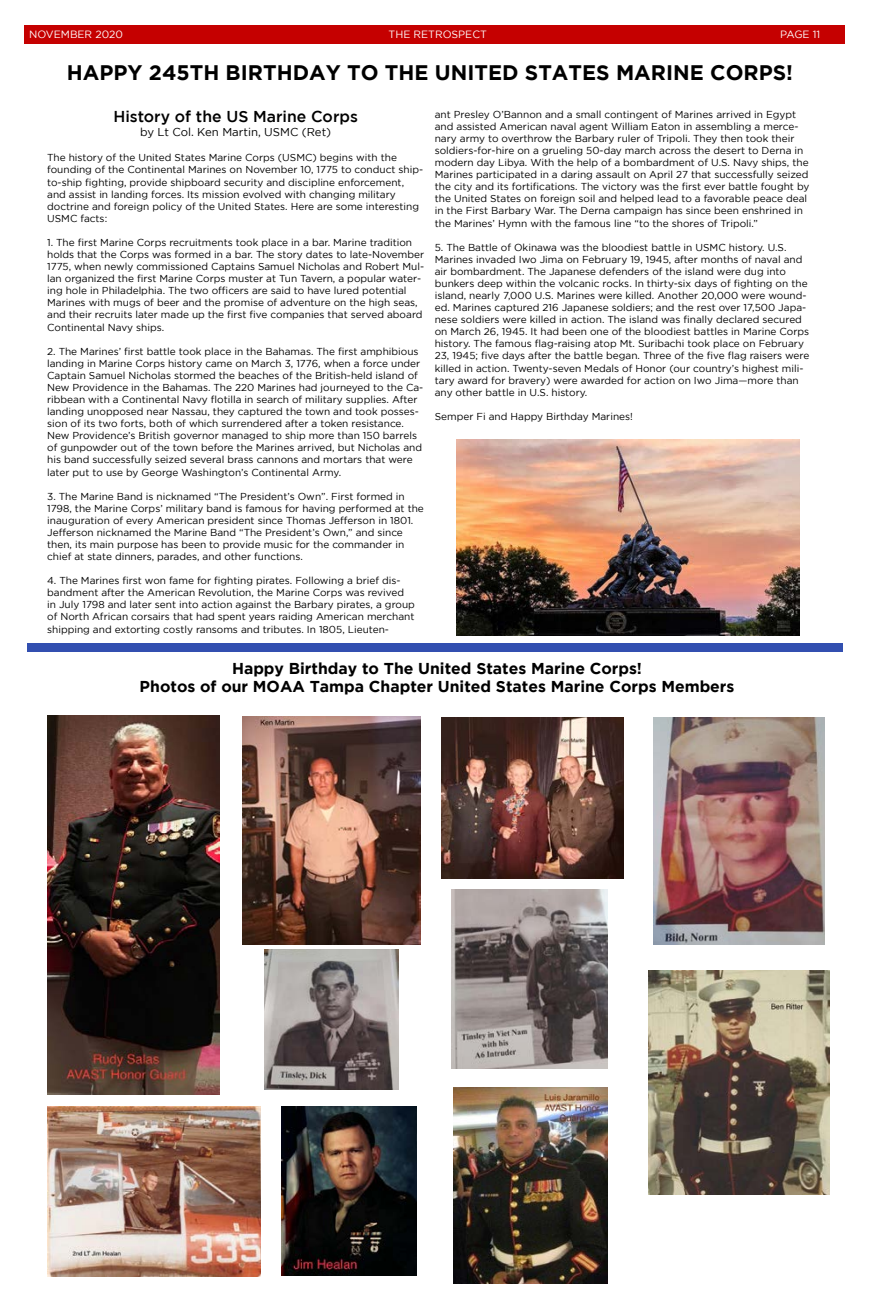
<style>
.page{position:relative;width:869px;height:1303px;background:#fff}
.page>*{position:absolute;margin:0;border:0;box-sizing:border-box;transform-origin:0 0}
.t1{font:700 21px "Gotham";color:#000}
.t2{font:700 15.75px/18.9px "Gotham";color:#000;text-align:center}
.t3{font:500 15.75px "Gotham";color:#000}
.t4{font:11.38px "Gotham";color:#000}
.t5{font:10.5px "Gotham";color:#fff}
.t6{font:10.06px/12.1px "Gotham";color:#000}
</style>
<div class="page">
<div style="left:24px;top:25px;width:820px;height:18px;background:#c50000"></div>
<div style="left:27px;top:642px;width:815px;height:9px;background:#324fb0"></div>
<img style="left:648px;top:970px;width:181px;height:224px">
<img style="left:242px;top:716px;width:178px;height:228px">
<img style="left:653px;top:717px;width:171px;height:227px">
<img style="left:441px;top:717px;width:182px;height:161px">
<img style="left:48px;top:715px;width:172px;height:379px">
<img style="left:451px;top:889px;width:156px;height:179px">
<img style="left:265px;top:949px;width:133px;height:140px">
<img style="left:47px;top:1106px;width:213px;height:170px">
<img style="left:281px;top:1106px;width:135px;height:168px">
<img style="left:453px;top:1087px;width:154px;height:196px">
<img style="left:456px;top:439px;width:343px;height:196px">
<p class="t5" style="left:29px;top:28px;width:95px">NOVEMBER 2020</p>
<p class="t5" style="left:388px;top:28px;width:100px">THE RETROSPECT</p>
<p class="t5" style="left:779px;top:28px;width:42px">PAGE 11</p>
<h1 class="t1" style="left:67px;top:60px;width:727px">HAPPY 245TH BIRTHDAY TO THE UNITED STATES MARINE CORPS!</h1>
<h2 class="t3" style="left:113px;top:107px;width:246px">History of the US Marine Corps</h2>
<p class="t4" style="left:140px;top:125px;width:192px">by Lt Col. Ken Martin, USMC (Ret)</p>
<p class="t6" style="left:47px;top:151px;width:377px">The history of the United States Marine Corps (USMC) begins with the founding of the Continental Marines on November 10, 1775 to conduct ship&shy;to-ship fighting, provide shipboard security and discipline enforcement, and assist in landing forces. Its mission evolved with changing military doctrine and foreign policy of the United States. Here are some interesting USMC facts:</p>
<p class="t6" style="left:47px;top:236px;width:378px">1. The first Marine Corps recruitments took place in a bar. Marine tradition holds that the Corps was formed in a bar. The story dates to late-November 1775, when newly commissioned Captains Samuel Nicholas and Robert Mul&shy;lan organized the first Marine Corps muster at Tun Tavern, a popular water&shy;ing hole in Philadelphia. The two officers are said to have lured potential Marines with mugs of beer and the promise of adventure on the high seas, and their recruits later made up the first five companies that served aboard Continental Navy ships.</p>
<p class="t6" style="left:47px;top:345px;width:377px">2. The Marines’ first battle took place in the Bahamas. The first amphibious landing in Marine Corps history came on March 3, 1776, when a force under Captain Samuel Nicholas stormed the beaches of the British-held island of New Providence in the Bahamas. The 220 Marines had journeyed to the Ca&shy;ribbean with a Continental Navy flotilla in search of military supplies. After landing unopposed near Nassau, they captured the town and took posses&shy;sion of its two forts, both of which surrendered after a token resistance.<br>New Providence’s British governor managed to ship more than 150 barrels of gunpowder out of the town before the Marines arrived, but Nicholas and his band successfully seized several brass cannons and mortars that were later put to use by George Washington’s Continental Army.</p>
<p class="t6" style="left:47px;top:490px;width:378px">3. The Marine Band is nicknamed “The President’s Own”. First formed in 1798, the Marine Corps’ military band is famous for having performed at the inauguration of every American president since Thomas Jefferson in 1801.<br>Jefferson nicknamed the Marine Band “The President’s Own,” and since then, its main purpose has been to provide music for the commander in chief at state dinners, parades, and other functions.</p>
<p class="t6" style="left:47px;top:574px;width:369px">4. The Marines first won fame for fighting pirates. Following a brief dis&shy;bandment after the American Revolution, the Marine Corps was revived in July 1798 and later sent into action against the Barbary pirates, a group of North African corsairs that had spent years raiding American merchant shipping and extorting costly ransoms and tributes. In 1805, Lieuten-</p>
<p class="t6" style="left:434px;top:108px;width:376px">ant Presley O’Bannon and a small contingent of Marines arrived in Egypt and assisted American naval agent William Eaton in assembling a merce&shy;nary army to overthrow the Barbary ruler of Tripoli. They then took their soldiers-for-hire on a grueling 50-day march across the desert to Derna in modern day Libya. With the help of a bombardment of U.S. Navy ships, the Marines participated in a daring assault on April 27 that successfully seized the city and its fortifications. The victory was the first ever battle fought by the United States on foreign soil and helped lead to a favorable peace deal in the First Barbary War. The Derna campaign has since been enshrined in the Marines’ Hymn with the famous line “to the shores of Tripoli.”</p>
<p class="t6" style="left:434px;top:241px;width:376px">5. The Battle of Okinawa was the bloodiest battle in USMC history. U.S.<br>Marines invaded Iwo Jima on February 19, 1945, after months of naval and air bombardment. The Japanese defenders of the island were dug into bunkers deep within the volcanic rocks. In thirty-six days of fighting on the island, nearly 7,000 U.S. Marines were killed. Another 20,000 were wound&shy;ed. Marines captured 216 Japanese soldiers; and the rest over 17,500 Japa&shy;nese soldiers were killed in action. The island was finally declared secured on March 26, 1945. It had been one of the bloodiest battles in Marine Corps history. The famous flag-raising atop Mt. Suribachi took place on February 23, 1945; five days after the battle began. Three of the five flag raisers were killed in action. Twenty-seven Medals of Honor (our country’s highest mili&shy;tary award for bravery) were awarded for action on Iwo Jima—more than any other battle in U.S. history.</p>
<p class="t6" style="left:434px;top:410px;width:199px">Semper Fi and Happy Birthday Marines!</p>
<h2 class="t2" style="left:140px;top:658px;width:596px">Happy Birthday to The United States Marine Corps!<br>Photos of our MOAA Tampa Chapter United States Marine Corps Members</h2>
</div>
